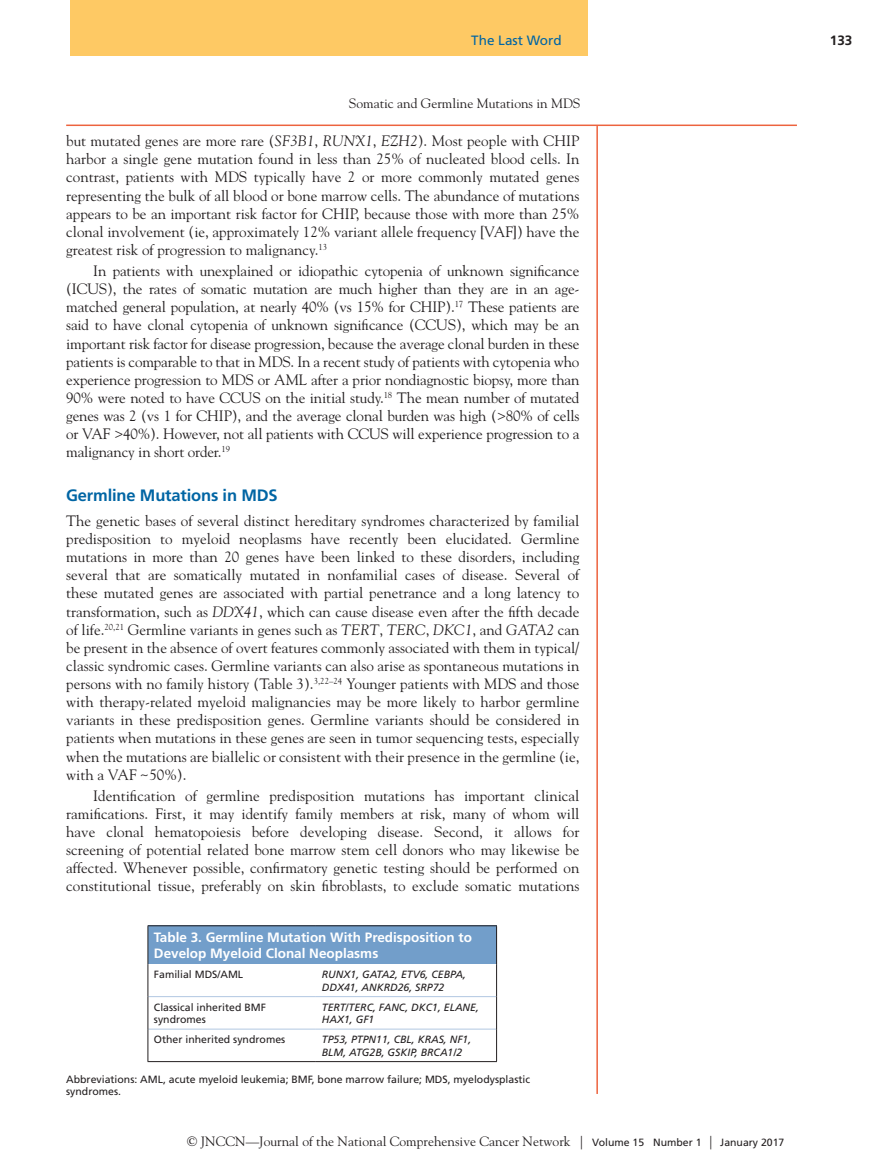
<style>
.page{position:relative;width:878px;height:1175px;background:#fff}
.page>*{position:absolute;margin:0;border:0;box-sizing:border-box;transform-origin:0 0}
.Editorial_H1{font:700 16.5px "Frutiger LT Std";letter-spacing:-.01em;color:#0065a4}
.Editorial_bodytext_i{font:15px/18.1px "Goudy Std";color:#231f20;text-align:justify}
.Editorial_bodytext{font:15px/18.1px "Goudy Std";color:#231f20;text-align:justify}
.t1{font:13.5px "Goudy Std";color:#231f20}
.TN{font:700 13.5px/16.2px "Frutiger LT Std";color:#fff}
.t2{font:13.5px "Frutiger LT Std";color:#0065a4}
.t3{font:700 13.5px "Frutiger LT Std";color:#231f20}
.ROW{font:italic 10.5px/12.6px "Frutiger LT Std";color:#231f20}
.TFN{font:10.5px/12px "Frutiger LT Std";color:#231f20}
.ROW-2{font:10.5px/12.6px "Frutiger LT Std";color:#231f20}
.s1{font-style:italic}
.s2{font-family:"Frutiger LT Std";font-size:10.5px}
</style>
<div class="page">
<div style="left:70px;top:0;width:518px;height:56px;background:#fec964"></div>
<hr style="left:66px;top:124px;width:730px;height:2px;background:#ed633e">
<hr style="left:596px;top:126px;width:2px;height:968px;background:#ed633e">
<div style="left:148px;top:925px;width:348px;height:39px;background:#729eca"></div>
<hr style="left:148px;top:996px;width:168px;height:1px;background:#b2c7e2">
<hr style="left:316px;top:996px;width:180px;height:1px;background:#b2c7e2">
<hr style="left:148px;top:1028px;width:168px;height:1px;background:#b2c7e2">
<hr style="left:316px;top:1028px;width:180px;height:1px;background:#b2c7e2">
<hr style="left:147px;top:925px;width:169px;height:1px;background:#231f20">
<hr style="left:147px;top:926px;width:1px;height:38px;background:#231f20">
<hr style="left:316px;top:925px;width:181px;height:1px;background:#231f20">
<hr style="left:496px;top:926px;width:1px;height:38px;background:#231f20">
<hr style="left:147px;top:964px;width:1px;height:32px;background:#231f20">
<hr style="left:496px;top:964px;width:1px;height:32px;background:#231f20">
<hr style="left:147px;top:996px;width:1px;height:33px;background:#231f20">
<hr style="left:496px;top:996px;width:1px;height:33px;background:#231f20">
<hr style="left:147px;top:1029px;width:1px;height:32px;background:#231f20">
<hr style="left:496px;top:1029px;width:1px;height:32px;background:#231f20">
<hr style="left:147px;top:1061px;width:169px;height:1px;background:#231f20">
<hr style="left:316px;top:1061px;width:181px;height:1px;background:#231f20">
<p class="t2" style="left:471px;top:32px;width:92px">The Last Word</p>
<p class="t1" style="left:349px;top:94px;width:233px">Somatic and Germline Mutations in MDS</p>
<p class="Editorial_bodytext_i" style="left:66px;top:132px;width:515px">but mutated genes are more rare (<span class="s1">SF3B1</span>, <span class="s1">RUNX1</span>, <span class="s1">EZH2</span>). Most people with CHIP harbor a single gene mutation found in less than 25% of nucleated blood cells. In contrast, patients with MDS typically have 2 or more commonly mutated genes representing the bulk of all blood or bone marrow cells. The abundance of mutations appears to be an important risk factor for CHIP, because those with more than 25% clonal involvement (ie, approximately 12% variant allele frequency [VAF]) have the greatest risk of progression to malignancy.<sup>13</sup></p>
<p class="Editorial_bodytext_i" style="left:66px;top:262px;width:515px;text-indent:27px">In patients with unexplained or idiopathic cytopenia of unknown significance (ICUS), the rates of somatic mutation are much higher than they are in an age&shy;matched general population, at nearly 40% (vs 15% for CHIP).<sup>17</sup> These patients are said to have clonal cytopenia of unknown significance (CCUS), which may be an important risk factor for disease progression, because the average clonal burden in these patients is comparable to that in MDS. In a recent study of patients with cytopenia who experience progression to MDS or AML after a prior nondiagnostic biopsy, more than 90% were noted to have CCUS on the initial study.<sup>18</sup> The mean number of mutated genes was 2 (vs 1 for CHIP), and the average clonal burden was high (&gt;80% of cells or VAF &gt;40%). However, not all patients with CCUS will experience progression to a malignancy in short order.<sup>19</sup></p>
<p class="Editorial_H1" style="left:66px;top:485px;width:213px">Germline Mutations in MDS</p>
<p class="Editorial_bodytext" style="left:66px;top:511px;width:515px">The genetic bases of several distinct hereditary syndromes characterized by familial predisposition to myeloid neoplasms have recently been elucidated. Germline mutations in more than 20 genes have been linked to these disorders, including several that are somatically mutated in nonfamilial cases of disease. Several of these mutated genes are associated with partial penetrance and a long latency to transformation, such as <span class="s1">DDX41</span>, which can cause disease even after the fifth decade of life.<sup>20,21</sup> Germline variants in genes such as <span class="s1">TERT</span>, <span class="s1">TERC</span>, <span class="s1">DKC1</span>, and <span class="s1">GATA2</span> can be present in the absence of overt features commonly associated with them in typical/ classic syndromic cases. Germline variants can also arise as spontaneous mutations in persons with no family history (Table 3).<sup>3,22–24</sup> Younger patients with MDS and those with therapy-related myeloid malignancies may be more likely to harbor germline variants in these predisposition genes. Germline variants should be considered in patients when mutations in these genes are seen in tumor sequencing tests, especially when the mutations are biallelic or consistent with their presence in the germline (ie, with a VAF ~50%).</p>
<p class="Editorial_bodytext_i" style="left:66px;top:786px;width:514px;text-indent:27px">Identification of germline predisposition mutations has important clinical ramifications. First, it may identify family members at risk, many of whom will have clonal hematopoiesis before developing disease. Second, it allows for screening of potential related bone marrow stem cell donors who may likewise be affected. Whenever possible, confirmatory genetic testing should be performed on constitutional tissue, preferably on skin fibroblasts, to exclude somatic mutations</p>
<p class="TN" style="left:154px;top:929px;width:319px">Table 3. Germline Mutation With Predisposition to<br>Develop Myeloid Clonal Neoplasms</p>
<p class="ROW-2" style="left:154px;top:968px;width:91px">Familial MDS/AML</p>
<p class="ROW" style="left:322px;top:968px;width:146px">RUNX1, GATA2, ETV6, CEBPA,<br>DDX41, ANKRD26, SRP72</p>
<p class="ROW-2" style="left:154px;top:1000px;width:114px">Classical inherited BMF syndromes</p>
<p class="ROW" style="left:322px;top:1000px;width:158px">TERT/TERC, FANC, DKC1, ELANE,<br>HAX1, GF1</p>
<p class="ROW-2" style="left:154px;top:1033px;width:133px">Other inherited syndromes</p>
<p class="ROW" style="left:322px;top:1033px;width:151px">TP53, PTPN11, CBL, KRAS, NF1,<br>BLM, ATG2B, GSKIP, BRCA1/2</p>
<p class="TFN" style="left:66px;top:1073px;width:465px">Abbreviations: AML, acute myeloid leukemia; BMF, bone marrow failure; MDS, myelodysplastic syndromes.</p>
<p class="t1" style="left:187px;top:1132px;width:598px">© JNCCN—Journal of the National Comprehensive Cancer Network | <span class="s2">Volume 15 Number 1</span> | <span class="s2">January 2017</span></p>
<p class="t3" style="left:829px;top:32px;width:24px">133</p>
</div>
